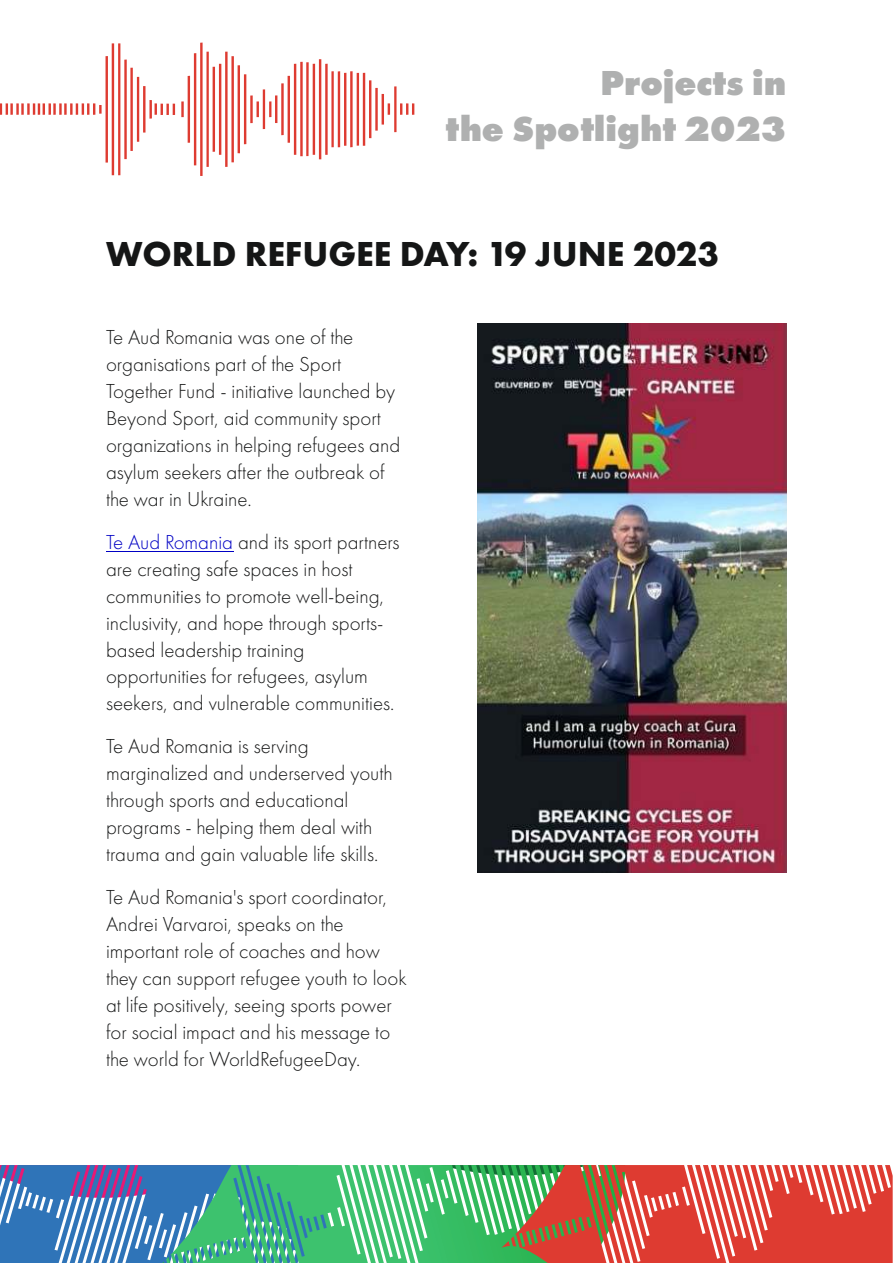
<style>
.page{position:relative;width:893px;height:1263px;background:#fff}
.page>*{position:absolute;margin:0;border:0;box-sizing:border-box;transform-origin:0 0}
.t1{font:800 36px/46.2px "Futura PT";color:#afb0b0;text-align:right}
.t2{font:700 36px "Futura PT";color:#151616}
.t3{font:300 21px/26.8px "Futura PT";color:#151616}
.s1{color:#0000c4}
</style>
<div class="page">
<hr style="left:106px;top:551px;width:127px;height:1px;background:#0000c4">
<svg style="left:0;top:1165px;width:893px;height:98px;background:#8d8d7d"></svg>
<hr style="left:112px;top:43px;width:2px;height:132px;background:#de3b31">
<hr style="left:118px;top:43px;width:2px;height:132px;background:#de3b31">
<hr style="left:106px;top:56px;width:2px;height:107px;background:#de3b31">
<hr style="left:200px;top:43px;width:3px;height:133px;background:#de3b31">
<hr style="left:124px;top:60px;width:3px;height:99px;background:#de3b31">
<hr style="left:225px;top:52px;width:3px;height:115px;background:#de3b31">
<hr style="left:206px;top:52px;width:3px;height:115px;background:#de3b31">
<hr style="left:194px;top:53px;width:2px;height:112px;background:#de3b31">
<hr style="left:130px;top:68px;width:3px;height:83px;background:#de3b31">
<hr style="left:231px;top:56px;width:3px;height:106px;background:#de3b31">
<hr style="left:319px;top:59px;width:2px;height:100px;background:#de3b31">
<hr style="left:300px;top:62px;width:3px;height:94px;background:#de3b31">
<hr style="left:306px;top:62px;width:3px;height:94px;background:#de3b31">
<hr style="left:219px;top:64px;width:2px;height:91px;background:#de3b31">
<hr style="left:313px;top:64px;width:2px;height:91px;background:#de3b31">
<hr style="left:325px;top:64px;width:3px;height:91px;background:#de3b31">
<hr style="left:294px;top:64px;width:2px;height:91px;background:#de3b31">
<hr style="left:238px;top:65px;width:2px;height:88px;background:#de3b31">
<hr style="left:213px;top:67px;width:2px;height:85px;background:#de3b31">
<hr style="left:137px;top:77px;width:2px;height:65px;background:#de3b31">
<hr style="left:331px;top:71px;width:3px;height:76px;background:#de3b31">
<hr style="left:350px;top:71px;width:3px;height:76px;background:#de3b31">
<hr style="left:338px;top:71px;width:2px;height:76px;background:#de3b31">
<hr style="left:363px;top:73px;width:2px;height:73px;background:#de3b31">
<hr style="left:357px;top:73px;width:2px;height:73px;background:#de3b31">
<hr style="left:344px;top:73px;width:2px;height:73px;background:#de3b31">
<hr style="left:244px;top:74px;width:2px;height:70px;background:#de3b31">
<hr style="left:288px;top:76px;width:2px;height:67px;background:#de3b31">
<hr style="left:188px;top:76px;width:2px;height:67px;background:#de3b31">
<hr style="left:143px;top:86px;width:2px;height:47px;background:#de3b31">
<hr style="left:369px;top:80px;width:2px;height:58px;background:#de3b31">
<hr style="left:281px;top:83px;width:3px;height:52px;background:#de3b31">
<hr style="left:394px;top:86px;width:2px;height:46px;background:#de3b31">
<hr style="left:375px;top:88px;width:3px;height:43px;background:#de3b31">
<hr style="left:263px;top:89px;width:2px;height:40px;background:#de3b31">
<hr style="left:382px;top:94px;width:2px;height:31px;background:#de3b31">
<hr style="left:275px;top:95px;width:2px;height:28px;background:#de3b31">
<hr style="left:250px;top:95px;width:3px;height:28px;background:#de3b31">
<hr style="left:149px;top:100px;width:3px;height:19px;background:#de3b31">
<svg style="left:155px;top:103px;width:20px;height:12px"></svg>
<svg style="left:400px;top:103px;width:14px;height:12px"></svg>
<hr style="left:181px;top:101px;width:3px;height:16px;background:#de3b31">
<svg style="left:257px;top:101px;width:2px;height:16px"></svg>
<svg style="left:269px;top:101px;width:2px;height:16px"></svg>
<svg style="left:388px;top:103px;width:2px;height:12px"></svg>
<svg style="left:0;top:103px;width:102px;height:12px"></svg>
<img style="left:477px;top:324px;width:309px;height:549px">
<h1 class="t1" style="left:446px;top:62px;width:342px">Projects in<br>the Spotlight 2023</h1>
<h1 class="t2" style="left:106px;top:238px;width:615px">WORLD REFUGEE DAY: 19 JUNE 2023</h1>
<p class="t3" style="left:106px;top:325px;width:296px">Te Aud Romania was one of the organisations part of the Sport<br>Together Fund - initiative launched by<br>Beyond Sport, aid community sport organizations in helping refugees and asylum seekers after the outbreak of the war in Ukraine.</p>
<p class="t3" style="left:106px;top:530px;width:295px"><span class="s1">Te Aud Romania</span> and its sport partners are creating safe spaces in host communities to promote well-being, inclusivity, and hope through sports&shy;based leadership training opportunities for refugees, asylum seekers, and vulnerable communities.</p>
<p class="t3" style="left:106px;top:734px;width:288px">Te Aud Romania is serving marginalized and underserved youth through sports and educational programs - helping them deal with trauma and gain valuable life skills.</p>
<p class="t3" style="left:106px;top:885px;width:302px">Te Aud Romania's sport coordinator, Andrei Varvaroi, speaks on the important role of coaches and how they can support refugee youth to look at life positively, seeing sports power for social impact and his message to the world for WorldRefugeeDay.</p>
</div>
